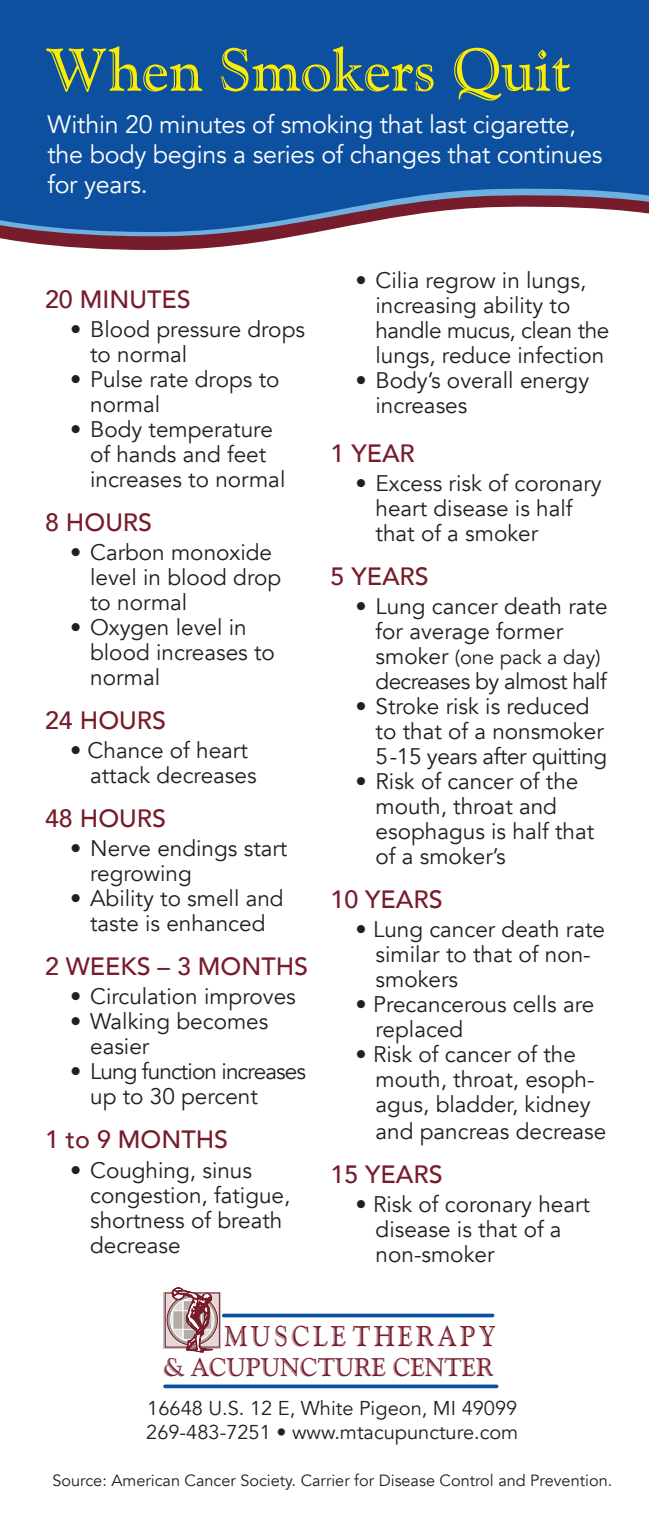
<style>
.page{position:relative;width:649px;height:1530px;background:#fff}
.page>*{position:absolute;margin:0;border:0;box-sizing:border-box;transform-origin:0 0}
.t1{font:60px "Goudy Handtooled BT";color:#fbed01}
.t2{font:28.5px "Goudy Handtooled BT";letter-spacing:.135em;color:#771c2a;scale:.89 1}
.t3{font:25.5px "Goudy Handtooled BT";color:#771c2a;scale:.96 1}
.t4{font:25px/30px "Avenir";letter-spacing:-.01em;color:#fff}
.t5{font:500 25px "Avenir";color:#771c2a}
.t6{font:22.5px/25px "Avenir";color:#231f20}
.t7{font:22.5px/25px "Avenir";letter-spacing:-.04em;color:#231f20}
.t8{font:22.5px "Avenir";letter-spacing:-.03em;color:#231f20}
.t9{font:20px "Avenir";color:#231f20}
.t10{font:16.25px "Avenir";color:#231f20}
.s1{font-size:22.5px}
</style>
<div class="page">
<svg style="left:0;top:238px;width:284px;height:12px;fill:#771c2a"></svg>
<svg style="left:0;top:0;width:648px;height:234px;background:#1d58a1"></svg>
<hr style="left:223px;top:1314px;width:269px;height:3px;background:#0a4fa2">
<hr style="left:165px;top:1385px;width:331px;height:3px;background:#0a4fa2">
<div style="left:164px;top:1292px;width:57px;height:56px;background:#833440"></div>
<div style="left:165px;top:1293px;width:54px;height:54px;background:#e3d8d3;border:1px solid #771c2a"></div>
<svg style="left:167px;top:1295px;width:50px;height:50px"></svg>
<div style="left:166px;top:1294px;width:52px;height:52px;border:1px solid #771c2a;border-radius:50%"></div>
<div style="left:170px;top:1298px;width:44px;height:44px;border:1px solid #fff;border-radius:50%"></div>
<svg style="left:172px;top:1288px;width:40px;height:64px"></svg>
<p class="t1" style="left:46px;top:33px;width:525px">When Smokers Quit</p>
<p class="t4" style="left:48px;top:109px;width:556px">Within 20 minutes of smoking that last cigarette, the body begins a series of changes that continues for years.</p>
<p class="t5" style="left:45px;top:278px;width:147px">20 MINUTES</p>
<p class="t6" style="left:90px;top:317px;width:216px;text-indent:-20px">• Blood pressure drops to normal</p>
<p class="t6" style="left:90px;top:367px;width:191px;text-indent:-20px">• Pulse rate drops to normal</p>
<p class="t6" style="left:90px;top:417px;width:196px;text-indent:-20px">• Body temperature of hands and feet increases to normal</p>
<p class="t5" style="left:45px;top:501px;width:108px">8 HOURS</p>
<p class="t6" style="left:90px;top:540px;width:192px;text-indent:-20px">• Carbon monoxide level in blood drop to normal</p>
<p class="t6" style="left:90px;top:615px;width:186px;text-indent:-20px">• Oxygen level in blood increases to normal</p>
<p class="t5" style="left:45px;top:699px;width:122px">24 HOURS</p>
<p class="t6" style="left:90px;top:738px;width:168px;text-indent:-20px">• Chance of heart attack decreases</p>
<p class="t5" style="left:45px;top:797px;width:122px">48 HOURS</p>
<p class="t6" style="left:90px;top:836px;width:199px;text-indent:-20px">• Nerve endings start regrowing</p>
<p class="t6" style="left:70px;top:886px;width:215px;text-align:center">• Ability to smell and taste is enhanced</p>
<p class="t5" style="left:45px;top:945px;width:264px">2 WEEKS – 3 MONTHS</p>
<p class="t6" style="left:70px;top:984px;width:227px">• Circulation improves</p>
<p class="t6" style="left:90px;top:1009px;width:179px;text-indent:-20px">• Walking becomes easier</p>
<p class="t7" style="left:90px;top:1059px;width:217px;text-indent:-20px">• Lung function increases up to 30 percent</p>
<p class="t5" style="left:45px;top:1118px;width:184px">1 to 9 MONTHS</p>
<p class="t6" style="left:90px;top:1158px;width:202px;text-indent:-20px">• Coughing, sinus congestion, fatigue, shortness of breath decrease</p>
<p class="t6" style="left:375px;top:268px;width:235px;text-indent:-20px">• Cilia regrow in lungs, increasing ability to handle mucus, clean the lungs, reduce infection</p>
<p class="t6" style="left:375px;top:368px;width:215px;text-indent:-20px">• Body’s overall energy increases</p>
<p class="t5" style="left:330px;top:432px;width:86px">1 YEAR</p>
<p class="t6" style="left:375px;top:471px;width:227px;text-indent:-20px">• Excess risk of coronary heart disease is half that of a smoker</p>
<p class="t5" style="left:330px;top:555px;width:100px">5 YEARS</p>
<p class="t6" style="left:375px;top:594px;width:233px;text-indent:-20px">• Lung cancer death rate for average former</p>
<p class="t9" style="left:375px;top:645px;width:226px"><span class="s1">smoker</span> (one pack a day)</p>
<p class="t8" style="left:375px;top:668px;width:232px">decreases by almost half</p>
<p class="t6" style="left:375px;top:694px;width:233px;text-indent:-20px">• Stroke risk is reduced to that of a nonsmoker<br>5-15 years after quitting</p>
<p class="t6" style="left:375px;top:769px;width:220px;text-indent:-20px">• Risk of cancer of the mouth, throat and esophagus is half that of a smoker’s</p>
<p class="t5" style="left:330px;top:878px;width:114px">10 YEARS</p>
<p class="t6" style="left:375px;top:917px;width:231px;text-indent:-20px">• Lung cancer death rate similar to that of non&shy;smokers</p>
<p class="t6" style="left:375px;top:992px;width:220px;text-indent:-20px">• Precancerous cells are replaced</p>
<p class="t6" style="left:375px;top:1042px;width:232px;line-height:25.8px;text-indent:-20px">• Risk of cancer of the mouth, throat, esoph&shy;agus, bladder, kidney and pancreas decrease</p>
<p class="t5" style="left:330px;top:1153px;width:114px">15 YEARS</p>
<p class="t6" style="left:375px;top:1192px;width:216px;text-indent:-20px">• Risk of coronary heart disease is that of a non-smoker</p>
<p class="t2" style="left:224px;top:1318px;width:306px">MUSCLE THERAPY</p>
<p class="t3" style="left:163px;top:1352px;width:345px">&amp; ACUPUNCTURE CENTER</p>
<p class="t9" style="left:147px;top:1396px;width:371px">16648 U.S. 12 E, White Pigeon, MI 49099</p>
<p class="t9" style="left:146px;top:1420px;width:373px">269-483-7251 • www.mtacupuncture.com</p>
<p class="t10" style="left:52px;top:1471px;width:560px">Source: American Cancer Society. Carrier for Disease Control and Prevention.</p>
</div>
